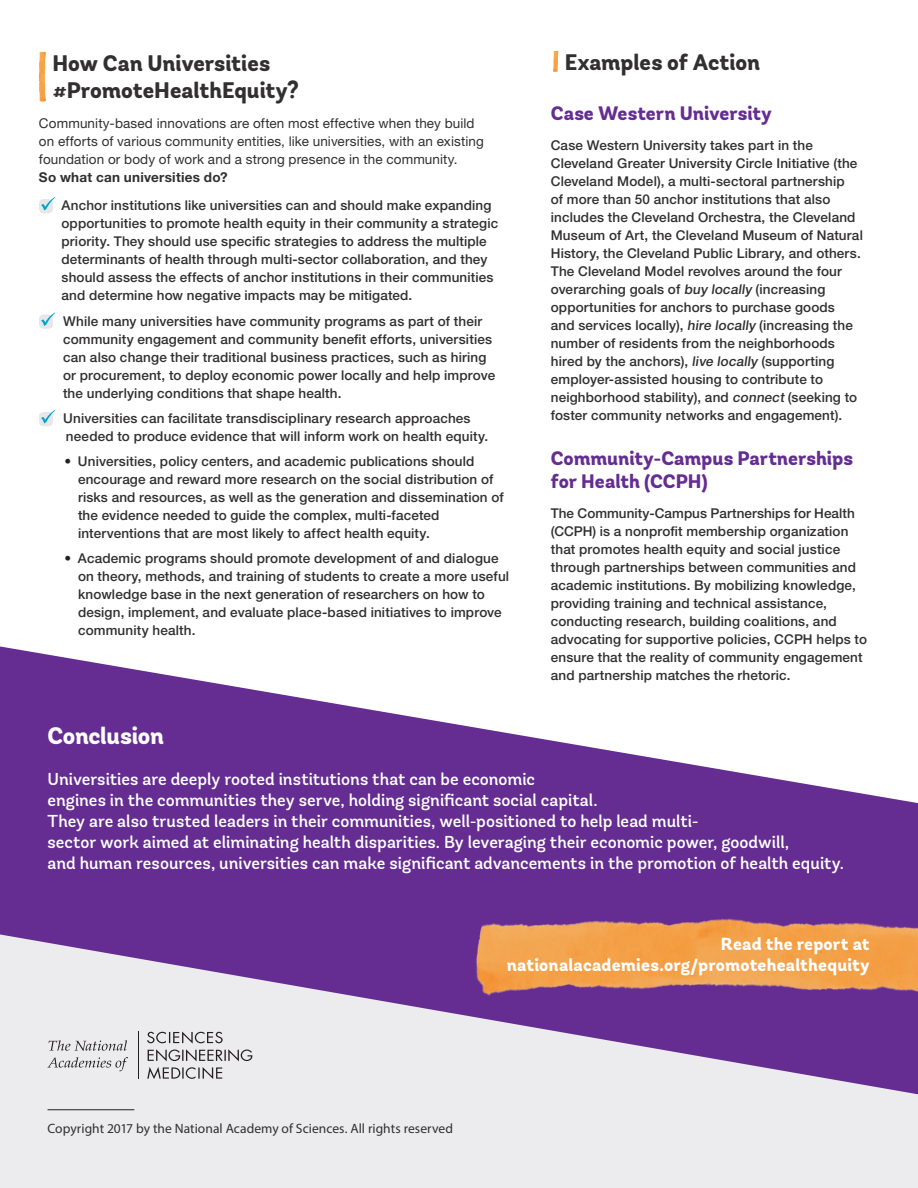
<style>
.page{position:relative;width:918px;height:1188px;background:#fff}
.page>*{position:absolute;margin:0;border:0;box-sizing:border-box;transform-origin:0 0}
.t1{font:800 23.85px "Andes Rounded";letter-spacing:-.015em;color:#fff}
.t2{font:800 22.5px/27px "Andes Rounded";letter-spacing:-.005em;color:#312f30}
.t3{font:800 19.5px/22.5px "Andes Rounded";letter-spacing:-.005em;color:#652d91}
.t4{font:800 17.55px "Andes Rounded";letter-spacing:.01em;color:#fff}
.t5{font:500 17.25px/21px "Andes Rounded";letter-spacing:-.005em;color:#fff}
.t6{font:500 13.5px/18px "Helvetica Neue LT Std";letter-spacing:.01em;color:#312f30}
.t7{font:13.5px/18px "Helvetica Neue LT Std";letter-spacing:.01em;color:#312f30}
.t8{font:13.5px "Myriad Pro";letter-spacing:.005em;color:#312f30}
.t9{font:700 13.5px "Helvetica Neue LT Std";letter-spacing:.02em;color:#312f30}
.s1{color:#231f20}
</style>
<div class="page">
<svg style="left:0;top:646px;width:918px;height:288px;fill:#652d91"></svg>
<img style="left:553px;top:51px;width:6px;height:21px">
<img style="left:440px;top:898px;width:478px;height:36px">
<svg style="left:0;top:934px;width:918px;height:254px;background:#ceb9c8"></svg>
<hr style="left:138px;top:1031px;width:1px;height:48px;background:#231f20">
<svg style="left:48px;top:1057px;width:80px;height:14px"></svg>
<svg style="left:49px;top:1040px;width:78px;height:11px"></svg>
<svg style="left:147px;top:1067px;width:75px;height:12px"></svg>
<svg style="left:147px;top:1031px;width:105px;height:30px;background:#c4c4c5"></svg>
<hr style="left:48px;top:1110px;width:86px;height:1px;background:#231f20">
<div style="left:39px;top:199px;width:14px;height:14px;background:#e6e7e9;border-radius:5px"></div>
<svg style="left:41px;top:197px;width:14px;height:14px"></svg>
<div style="left:39px;top:315px;width:14px;height:14px;background:#e6e7e9;border-radius:5px"></div>
<svg style="left:41px;top:313px;width:14px;height:13px"></svg>
<div style="left:39px;top:412px;width:14px;height:14px;background:#e6e7e9;border-radius:5px"></div>
<svg style="left:41px;top:410px;width:14px;height:14px"></svg>
<img style="left:38px;top:51px;width:8px;height:51px">
<p class="t2" style="left:52px;top:50px;width:248px">How Can Universities #PromoteHealthEquity?</p>
<p class="t7" style="left:39px;top:114px;width:446px">Community-based innovations are often most effective when they build on efforts of various community entities, like universities, with an existing foundation or body of work and a strong presence in the community.</p>
<p class="t9" style="left:39px;top:169px;width:190px">So what can universities do?</p>
<p class="t6" style="left:61px;top:196px;width:438px">Anchor institutions like universities can and should make expanding opportunities to promote health equity in their community a strategic priority. They should use specific strategies to address the multiple determinants of health through multi-sector collaboration, and they should assess the effects of anchor institutions in their communities and determine how negative impacts may be mitigated.</p>
<p class="t6" style="left:63px;top:312px;width:434px">While many universities have community programs as part of their community engagement and community benefit efforts, universities can also change their traditional business practices, such as hiring or procurement, to deploy economic power locally and help improve the underlying conditions that shape health.</p>
<p class="t6" style="left:63px;top:409px;width:426px">Universities can facilitate transdisciplinary research approaches needed to produce evidence that will inform work on health equity.</p>
<p class="t6" style="left:78px;top:452px;width:427px;text-indent:-14px"><span class="s1">•</span> Universities, policy centers, and academic publications should encourage and reward more research on the social distribution of risks and resources, as well as the generation and dissemination of the evidence needed to guide the complex, multi-faceted interventions that are most likely to affect health equity.</p>
<p class="t6" style="left:78px;top:549px;width:433px;text-indent:-14px"><span class="s1">•</span> Academic programs should promote development of and dialogue on theory, methods, and training of students to create a more useful knowledge base in the next generation of researchers on how to design, implement, and evaluate place-based initiatives to improve community health.</p>
<p class="t2" style="left:565px;top:50px;width:197px">Examples of Action</p>
<p class="t3" style="left:551px;top:102px;width:223px">Case Western University</p>
<p class="t6" style="left:551px;top:136px;width:314px">Case Western University takes part in the Cleveland Greater University Circle Initiative (the Cleveland Model), a multi-sectoral partnership<br>of more than 50 anchor institutions that also includes the Cleveland Orchestra, the Cleveland Museum of Art, the Cleveland Museum of Natural History, the Cleveland Public Library, and others.<br>The Cleveland Model revolves around the four overarching goals of buy locally (increasing opportunities for anchors to purchase goods<br>and services locally), hire locally (increasing the number of residents from the neighborhoods hired by the anchors), live locally (supporting employer-assisted housing to contribute to neighborhood stability), and connect (seeking to foster community networks and engagement).</p>
<p class="t3" style="left:551px;top:448px;width:304px">Community-Campus Partnerships for Health (CCPH)</p>
<p class="t6" style="left:551px;top:504px;width:318px">The Community-Campus Partnerships for Health (CCPH) is a nonprofit membership organization that promotes health equity and social justice through partnerships between communities and academic institutions. By mobilizing knowledge, providing training and technical assistance, conducting research, building coalitions, and advocating for supportive policies, CCPH helps to ensure that the reality of community engagement and partnership matches the rhetoric.</p>
<p class="t1" style="left:48px;top:720px;width:118px">Conclusion</p>
<p class="t5" style="left:48px;top:769px;width:798px">Universities are deeply rooted institutions that can be economic<br>engines in the communities they serve, holding significant social capital.<br>They are also trusted leaders in their communities, well-positioned to help lead multi-<br>sector work aimed at eliminating health disparities. By leveraging their economic power, goodwill,<br>and human resources, universities can make significant advancements in the promotion of health equity.</p>
<p class="t4" style="left:721px;top:933px;width:150px">Read the report at</p>
<p class="t4" style="left:507px;top:954px;width:365px">nationalacademies.org/promotehealthequity</p>
<p class="t8" style="left:48px;top:1120px;width:407px">Copyright 2017 by the National Academy of Sciences. All rights reserved</p>
</div>
